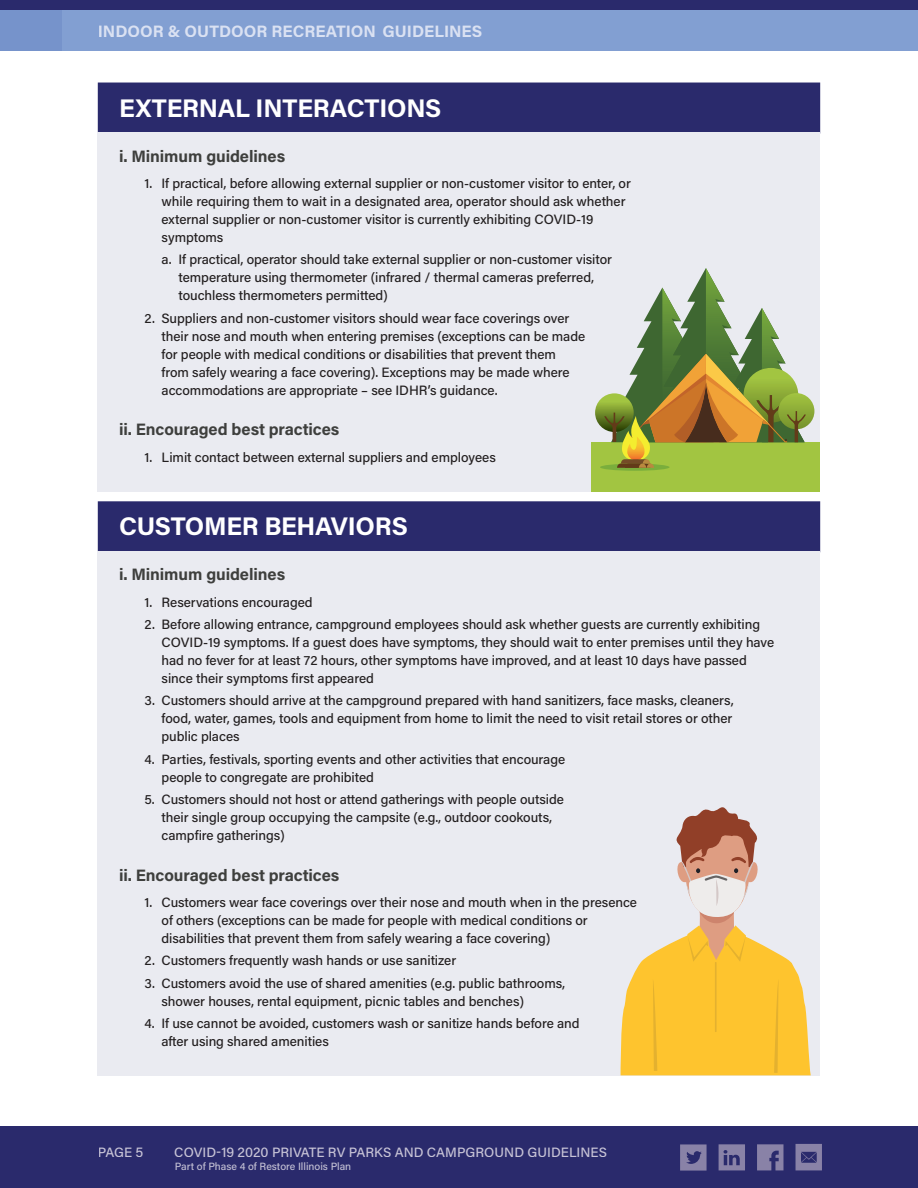
<style>
.page{position:relative;width:918px;height:1188px;background:#fff}
.page>*{position:absolute;margin:0;border:0;box-sizing:border-box;transform-origin:0 0}
.t1{font:700 25.5px "Acumin Pro";letter-spacing:-.01em;color:#fff}
.t2{font:700 16.5px "Acumin Pro";letter-spacing:-.005em;color:#3e3f3d}
.t3{font:700 16.5px "Acumin Pro";color:#dae1f2}
.t4{font:500 13.5px/18px "Acumin Pro";letter-spacing:-.005em;color:#231f20}
.t5{font:500 13.5px "Acumin Pro";color:#c7c3d6}
.t6{font:500 10.5px "Acumin Pro";color:#c3c0d4}
</style>
<div class="page">
<div style="left:98px;top:83px;width:722px;height:51px;background:#2a2a6c"></div>
<div style="left:98px;top:132px;width:722px;height:34px;background:#eaebf1"></div>
<div style="left:98px;top:165px;width:722px;height:89px;background:#eaebf1"></div>
<div style="left:98px;top:242px;width:722px;height:70px;background:#eaebf1"></div>
<div style="left:98px;top:300px;width:722px;height:107px;background:#eaebf1"></div>
<div style="left:98px;top:406px;width:722px;height:34px;background:#eaebf1"></div>
<div style="left:98px;top:439px;width:722px;height:53px;background:#eaebf1"></div>
<div style="left:98px;top:501px;width:722px;height:51px;background:#2a2a6c"></div>
<div style="left:98px;top:551px;width:722px;height:34px;background:#eaebf1"></div>
<div style="left:98px;top:584px;width:722px;height:35px;background:#eaebf1"></div>
<div style="left:98px;top:606px;width:722px;height:89px;background:#eaebf1"></div>
<div style="left:98px;top:683px;width:722px;height:70px;background:#eaebf1"></div>
<div style="left:98px;top:741px;width:722px;height:53px;background:#eaebf1"></div>
<div style="left:98px;top:781px;width:722px;height:71px;background:#eaebf1"></div>
<div style="left:98px;top:851px;width:722px;height:34px;background:#eaebf1"></div>
<div style="left:98px;top:884px;width:722px;height:71px;background:#eaebf1"></div>
<div style="left:98px;top:943px;width:722px;height:34px;background:#eaebf1"></div>
<div style="left:98px;top:965px;width:722px;height:53px;background:#eaebf1"></div>
<div style="left:98px;top:1005px;width:722px;height:71px;background:#eaebf1"></div>
<div style="left:592px;top:442px;width:228px;height:50px;background:#a2c541"></div>
<svg style="left:778px;top:393px;width:36px;height:36px"></svg>
<svg style="left:595px;top:393px;width:39px;height:39px"></svg>
<div style="left:600px;top:464px;width:70px;height:7px;background:#7aae3c;border-radius:50%"></div>
<svg style="left:604px;top:268px;width:202px;height:200px"></svg>
<svg style="left:621px;top:807px;width:190px;height:268px"></svg>
<hr style="left:715px;top:962px;width:2px;height:70px;background:#e4b12f">
<div style="left:0;top:1127px;width:918px;height:61px;background:#2a2a6c"></div>
<svg style="left:680px;top:1144px;width:27px;height:27px"></svg>
<svg style="left:757px;top:1144px;width:26px;height:26px"></svg>
<svg style="left:719px;top:1144px;width:26px;height:26px"></svg>
<svg style="left:796px;top:1144px;width:26px;height:26px"></svg>
<div style="left:0;top:0;width:918px;height:10px;background:#2a2a6c"></div>
<div style="left:0;top:10px;width:918px;height:41px;background:#829fd2"></div>
<div style="left:0;top:10px;width:61px;height:41px;background:#7693cb"></div>
<p class="t3" style="left:98px;top:19px;width:386px">INDOOR &amp; OUTDOOR RECREATION GUIDELINES</p>
<h1 class="t1" style="left:119px;top:90px;width:324px">EXTERNAL INTERACTIONS</h1>
<p class="t2" style="left:119px;top:144px;width:168px">i. Minimum guidelines</p>
<p class="t4" style="left:162px;top:174px;width:471px;text-indent:-17px">1. If practical, before allowing external supplier or non-customer visitor to enter, or while requiring them to wait in a designated area, operator should ask whether external supplier or non-customer visitor is currently exhibiting COVID-19 symptoms</p>
<p class="t4" style="left:179px;top:250px;width:435px;text-indent:-17px">a. If practical, operator should take external supplier or non-customer visitor temperature using thermometer (infrared / thermal cameras preferred, touchless thermometers permitted)</p>
<p class="t4" style="left:162px;top:308px;width:425px;text-indent:-17px">2. Suppliers and non-customer visitors should wear face coverings over their nose and mouth when entering premises (exceptions can be made for people with medical conditions or disabilities that prevent them from safely wearing a face covering). Exceptions may be made where accommodations are appropriate – see IDHR’s guidance.</p>
<p class="t2" style="left:119px;top:418px;width:222px">ii. Encouraged best practices</p>
<p class="t4" style="left:145px;top:448px;width:353px">1. Limit contact between external suppliers and employees</p>
<h1 class="t1" style="left:119px;top:508px;width:290px">CUSTOMER BEHAVIORS</h1>
<p class="t2" style="left:119px;top:563px;width:168px">i. Minimum guidelines</p>
<p class="t4" style="left:145px;top:593px;width:170px">1. Reservations encouraged</p>
<p class="t4" style="left:162px;top:615px;width:614px;text-indent:-17px">2. Before allowing entrance, campground employees should ask whether guests are currently exhibiting COVID-19 symptoms. If a guest does have symptoms, they should wait to enter premises until they have had no fever for at least 72 hours, other symptoms have improved, and at least 10 days have passed since their symptoms first appeared</p>
<p class="t4" style="left:162px;top:691px;width:574px;text-align:justify;text-indent:-17px">3. Customers should arrive at the campground prepared with hand sanitizers, face masks, cleaners, food, water, games, tools and equipment from home to limit the need to visit retail stores or other public places</p>
<p class="t4" style="left:162px;top:749px;width:405px;text-indent:-17px">4. Parties, festivals, sporting events and other activities that encourage people to congregate are prohibited</p>
<p class="t4" style="left:162px;top:790px;width:404px;text-indent:-17px">5. Customers should not host or attend gatherings with people outside their single group occupying the campsite (e.g., outdoor cookouts, campfire gatherings)</p>
<p class="t2" style="left:119px;top:863px;width:222px">ii. Encouraged best practices</p>
<p class="t4" style="left:162px;top:893px;width:477px;text-indent:-17px">1. Customers wear face coverings over their nose and mouth when in the presence of others (exceptions can be made for people with medical conditions or disabilities that prevent them from safely wearing a face covering)</p>
<p class="t4" style="left:145px;top:951px;width:313px">2. Customers frequently wash hands or use sanitizer</p>
<p class="t4" style="left:162px;top:973px;width:405px;text-indent:-17px">3. Customers avoid the use of shared amenities (e.g. public bathrooms, shower houses, rental equipment, picnic tables and benches)</p>
<p class="t4" style="left:162px;top:1014px;width:420px;text-indent:-17px">4. If use cannot be avoided, customers wash or sanitize hands before and after using shared amenities</p>
<p class="t5" style="left:98px;top:1143px;width:47px">PAGE 5</p>
<p class="t5" style="left:174px;top:1143px;width:434px">COVID-19 2020 PRIVATE RV PARKS AND CAMPGROUND GUIDELINES</p>
<p class="t6" style="left:175px;top:1159px;width:178px">Part of Phase 4 of Restore Illinois Plan</p>
</div>
